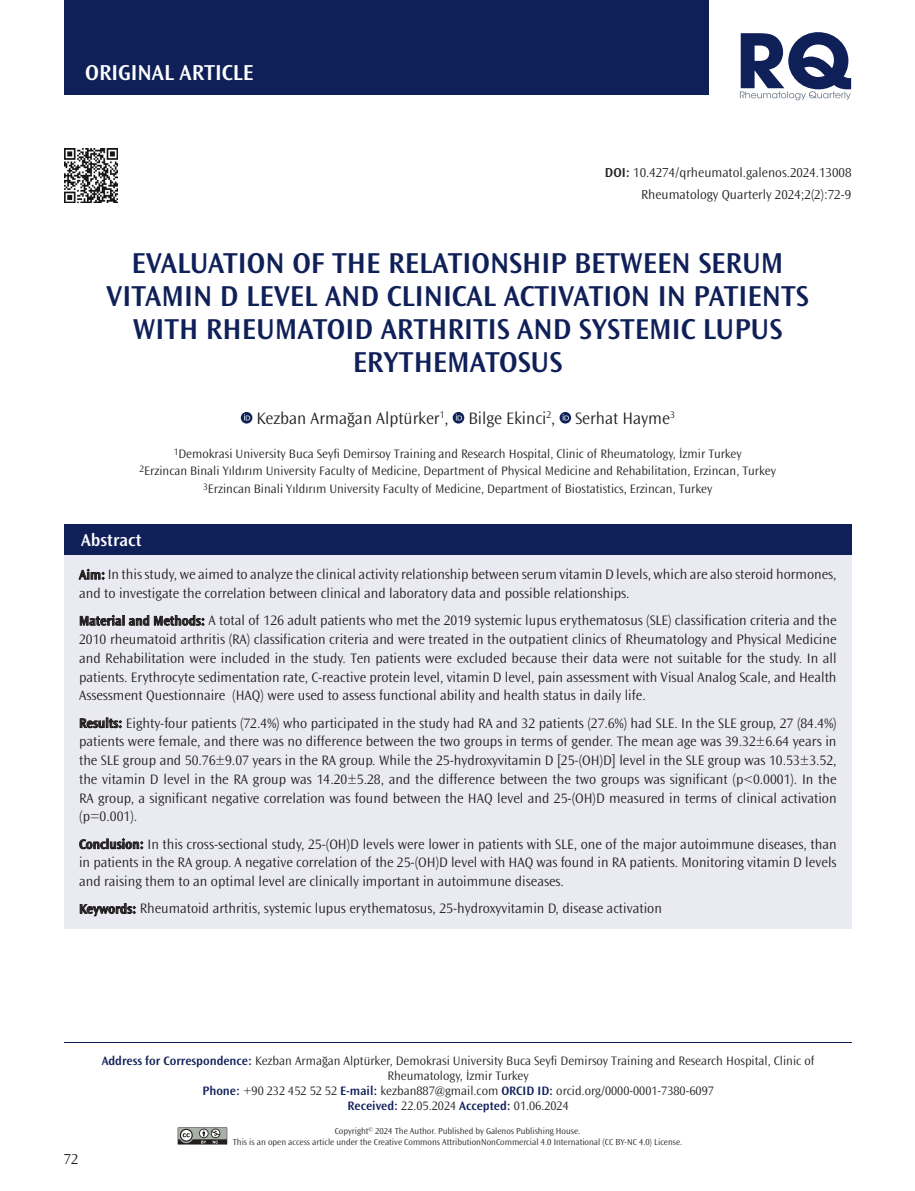
<style>
.page{position:relative;width:915px;height:1191px;background:#fff}
.page>*{position:absolute;margin:0;border:0;box-sizing:border-box;transform-origin:0 0}
._1__BAŞLIK{font:600 30px/33px "Ocean Sans Std";color:#0f2059;text-align:center}
.t1{font:600 22.5px "Ocean Sans Std";color:#fff}
.t2{font:600 18px "Ocean Sans Std";color:#fff}
.YAZARLAR{font:300 17.25px "Ocean Sans Std";color:#231f20}
.t3{font:300 15px "Ocean Sans Std";color:#231f20}
.OZET{font:300 14.25px/18.8px "Ocean Sans Std";color:#231f20;text-align:justify}
.DOİ{font:300 13.5px "Ocean Sans Std";color:#231f20}
.SAYFA_NO{font:300 13.5px "Ocean Sans Std";color:#231f20}
.KURUM{font:300 12.75px "Ocean Sans Std";color:#231f20}
.YAZİSMA_ADRESİ_BOLUMU{font:300 12.75px/15px "Ocean Sans Std";color:#231f20;text-align:center}
.t4{font:300 9px/10.8px "Ocean Sans Std";color:#231f20;text-align:center}
.s1{font-weight:600}
.s2{font-weight:600;font-size:13.5px}
.s3{font-weight:600;color:#0f2059}
</style>
<div class="page">
<div style="left:64px;top:0;width:644px;height:95px;background:#0f2059"></div>
<svg style="left:739px;top:32px;width:111px;height:68px"></svg>
<svg style="left:178px;top:1127px;width:49px;height:17px"></svg>
<hr style="left:64px;top:1042px;width:787px;height:1px;background:#0f2059">
<svg style="left:241px;top:412px;width:11px;height:11px"></svg>
<svg style="left:244px;top:414px;width:6px;height:6px"></svg>
<svg style="left:452px;top:412px;width:12px;height:11px"></svg>
<svg style="left:455px;top:414px;width:7px;height:6px"></svg>
<svg style="left:559px;top:412px;width:12px;height:11px"></svg>
<svg style="left:562px;top:414px;width:6px;height:6px"></svg>
<div style="left:64px;top:554px;width:787px;height:374px;background:#eaebf2"></div>
<div style="left:64px;top:524px;width:787px;height:30px;background:#0f2059"></div>
<img style="left:64px;top:149px;width:53px;height:53px">
<h2 class="t1" style="left:85px;top:60px;width:170px">ORIGINAL ARTICLE</h2>
<p class="DOİ" style="left:604px;top:165px;width:248px"><span class="s1">DOI:</span> 10.4274/qrheumatol.galenos.2024.13008</p>
<p class="SAYFA_NO" style="left:641px;top:187px;width:211px">Rheumatology Quarterly 2024;2(2):72-9</p>
<p class="_1__BAŞLIK" style="left:106px;top:247px;width:703px">EVALUATION OF THE RELATIONSHIP BETWEEN SERUM VITAMIN D LEVEL AND CLINICAL ACTIVATION IN PATIENTS WITH RHEUMATOID ARTHRITIS AND SYSTEMIC LUPUS ERYTHEMATOSUS</p>
<p class="YAZARLAR" style="left:256px;top:408px;width:419px">Kezban Armağan Alptürker<sup>1</sup>, Bilge Ekinci<sup>2</sup>, Serhat Hayme<sup>3</sup></p>
<p class="KURUM" style="left:174px;top:447px;width:569px"><sup>1</sup>Demokrasi University Buca Seyfi Demirsoy Training and Research Hospital, Clinic of Rheumatology, İzmir Turkey</p>
<p class="KURUM" style="left:140px;top:464px;width:637px"><sup>2</sup>Erzincan Binali Yıldırım University Faculty of Medicine, Department of Physical Medicine and Rehabilitation, Erzincan, Turkey</p>
<p class="KURUM" style="left:203px;top:481px;width:510px"><sup>3</sup>Erzincan Binali Yıldırım University Faculty of Medicine, Department of Biostatistics, Erzincan, Turkey</p>
<p class="t2" style="left:81px;top:529px;width:62px">Abstract</p>
<p class="OZET" style="left:79px;top:565px;width:758px"><span class="s2">Aim:</span> In this study, we aimed to analyze the clinical activity relationship between serum vitamin D levels, which are also steroid hormones, and to investigate the correlation between clinical and laboratory data and possible relationships.</p>
<p class="OZET" style="left:79px;top:611px;width:758px"><span class="s2">Material and Methods:</span> A total of 126 adult patients who met the 2019 systemic lupus erythematosus (SLE) classification criteria and the 2010 rheumatoid arthritis (RA) classification criteria and were treated in the outpatient clinics of Rheumatology and Physical Medicine and Rehabilitation were included in the study. Ten patients were excluded because their data were not suitable for the study. In all patients. Erythrocyte sedimentation rate, C-reactive protein level, vitamin D level, pain assessment with Visual Analog Scale, and Health Assessment Questionnaire (HAQ) were used to assess functional ability and health status in daily life.</p>
<p class="OZET" style="left:79px;top:713px;width:758px"><span class="s2">Results:</span> Eighty-four patients (72.4%) who participated in the study had RA and 32 patients (27.6%) had SLE. In the SLE group, 27 (84.4%) patients were female, and there was no difference between the two groups in terms of gender. The mean age was 39.32±6.64 years in the SLE group and 50.76±9.07 years in the RA group. While the 25-hydroxyvitamin D [25-(OH)D] level in the SLE group was 10.53±3.52, the vitamin D level in the RA group was 14.20±5.28, and the difference between the two groups was significant (p&lt;0.0001). In the RA group, a significant negative correlation was found between the HAQ level and 25-(OH)D measured in terms of clinical activation (p=0.001).</p>
<p class="OZET" style="left:79px;top:834px;width:758px"><span class="s2">Conclusion:</span> In this cross-sectional study, 25-(OH)D levels were lower in patients with SLE, one of the major autoimmune diseases, than in patients in the RA group. A negative correlation of the 25-(OH)D level with HAQ was found in RA patients. Monitoring vitamin D levels and raising them to an optimal level are clinically important in autoimmune diseases.</p>
<p class="OZET" style="left:79px;top:899px;width:584px"><span class="s2">Keywords:</span> Rheumatoid arthritis, systemic lupus erythematosus, 25-hydroxyvitamin D, disease activation</p>
<p class="YAZİSMA_ADRESİ_BOLUMU" style="left:102px;top:1053px;width:714px"><span class="s3">Address for Correspondence:</span> Kezban Armağan Alptürker, Demokrasi University Buca Seyfi Demirsoy Training and Research Hospital, Clinic of<br>Rheumatology, İzmir Turkey</p>
<p class="YAZİSMA_ADRESİ_BOLUMU" style="left:202px;top:1083px;width:512px"><span class="s3">Phone:</span> +90 232 452 52 52 <span class="s3">E-mail:</span> kezban887@gmail.com <span class="s3">ORCID ID:</span> orcid.org/0000-0001-7380-6097</p>
<p class="YAZİSMA_ADRESİ_BOLUMU" style="left:347px;top:1098px;width:223px"><span class="s3">Received:</span> 22.05.2024 <span class="s3">Accepted:</span> 01.06.2024</p>
<p class="t3" style="left:64px;top:1150px;width:16px">72</p>
<p class="t4" style="left:232px;top:1125px;width:451px">Copyright<sup>©</sup> 2024 The Author. Published by Galenos Publishing House.<br>This is an open access article under the Creative Commons AttributionNonCommercial 4.0 International (CC BY-NC 4.0) License.</p>
</div>
